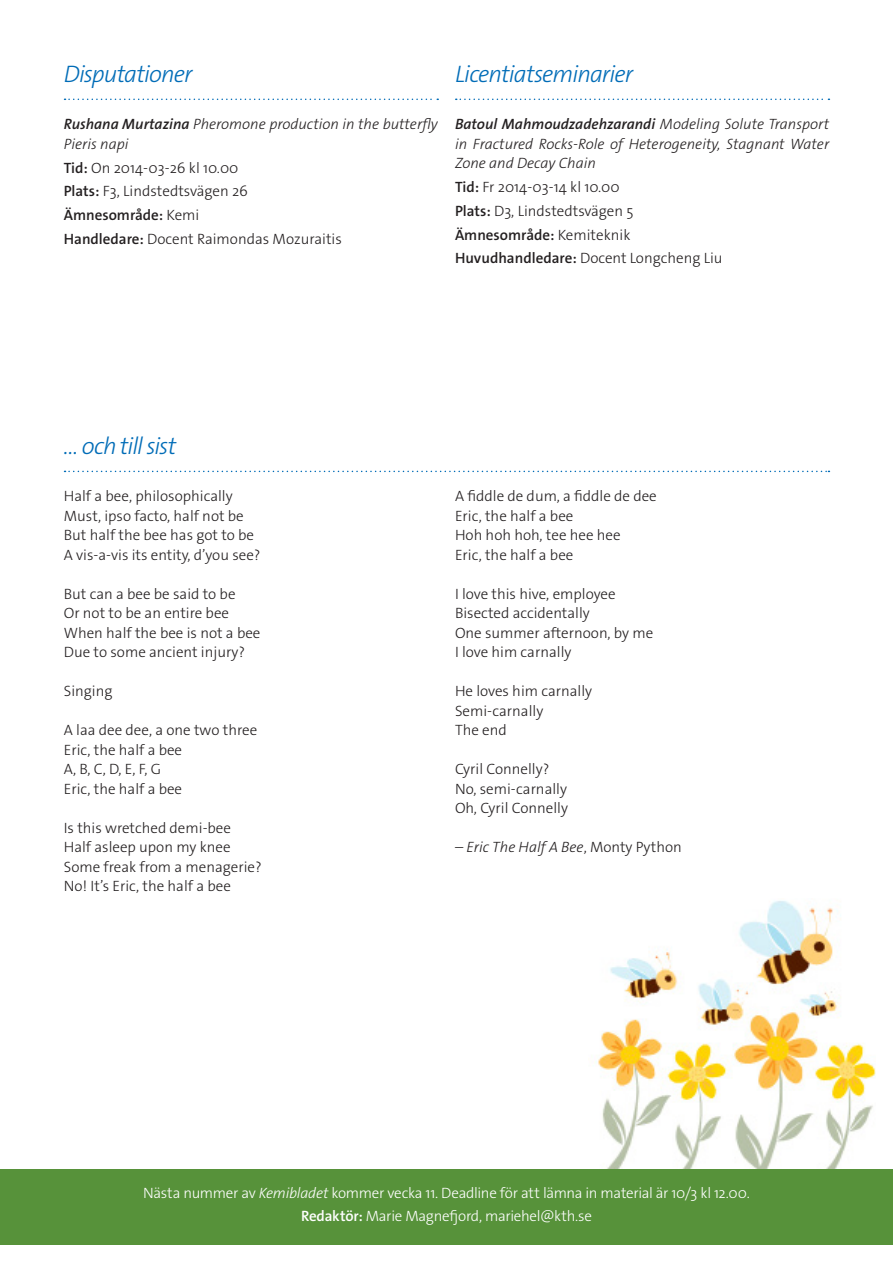
<style>
.page{position:relative;width:893px;height:1263px;background:#fff}
.page>*{position:absolute;margin:0;border:0;box-sizing:border-box;transform-origin:0 0}
.Rubriknivå_1{font:italic 300 24px "The Sans Os F";letter-spacing:-.04em;color:#006cb7}
.Brödtext_till_kurser{font:300 15px "The Sans Os F";color:#231f20}
.Brödtext_till_kurser-2{font:italic 300 15px/19.5px "The Sans Os F";color:#231f20}
.Brödtext{font:300 15px "The Sans Os F";letter-spacing:-.02em;color:#fff}
.Brödtext_till_kurser-3{font:600 15px "The Sans Os F";color:#231f20}
.s1{font-weight:600}
.s2{font-weight:300}
.s3{font-style:normal}
.s4{font-style:italic}
</style>
<div class="page">
<img style="left:596px;top:900px;width:280px;height:269px">
<div style="left:0;top:1169px;width:893px;height:76px;background:#57923a"></div>
<svg style="left:65px;top:471px;width:764px;height:1px"></svg>
<svg style="left:65px;top:99px;width:373px;height:1px"></svg>
<svg style="left:456px;top:99px;width:373px;height:1px"></svg>
<p class="Rubriknivå_1" style="left:64px;top:58px;width:130px">Disputationer</p>
<p class="Rubriknivå_1" style="left:455px;top:58px;width:180px">Licentiatseminarier</p>
<p class="Brödtext_till_kurser-2" style="left:455px;top:115px;width:376px;text-align:justify"><span class="s1">Batoul Mahmoudzadehzarandi</span> Modeling Solute Transport in Fractured Rocks-Role of Heterogeneity, Stagnant Water Zone and Decay Chain</p>
<p class="Brödtext_till_kurser" style="left:455px;top:177px;width:166px"><span class="s1">Tid:</span> Fr 2014-03-14 kl 10.00</p>
<p class="Brödtext_till_kurser" style="left:455px;top:201px;width:180px"><span class="s1">Plats:</span> D3, Lindstedtsvägen 5</p>
<p class="Brödtext_till_kurser-3" style="left:455px;top:225px;width:177px">Ämnesområde: <span class="s2">Kemiteknik</span></p>
<p class="Brödtext_till_kurser" style="left:455px;top:249px;width:269px"><span class="s1">Huvudhandledare:</span> Docent Longcheng Liu</p>
<p class="Brödtext_till_kurser-2" style="left:64px;top:115px;width:376px"><span class="s1">Rushana Murtazina</span> Pheromone production in the butterfly<br>Pieris napi</p>
<p class="Brödtext_till_kurser" style="left:64px;top:158px;width:176px"><span class="s1">Tid:</span> On 2014-03-26 kl 10.00</p>
<p class="Brödtext_till_kurser" style="left:64px;top:182px;width:186px"><span class="s1">Plats:</span> F3, Lindstedtsvägen 26</p>
<p class="Brödtext_till_kurser-3" style="left:64px;top:205px;width:137px">Ämnesområde: <span class="s2">Kemi</span></p>
<p class="Brödtext_till_kurser" style="left:64px;top:229px;width:280px"><span class="s1">Handledare:</span> Docent Raimondas Mozuraitis</p>
<p class="Rubriknivå_1" style="left:64px;top:430px;width:114px">... och till sist</p>
<p class="Brödtext_till_kurser" style="left:64px;top:487px;width:170px">Half a bee, philosophically</p>
<p class="Brödtext_till_kurser" style="left:64px;top:506px;width:182px">Must, ipso facto, half not be</p>
<p class="Brödtext_till_kurser" style="left:64px;top:526px;width:192px">But half the bee has got to be</p>
<p class="Brödtext_till_kurser" style="left:64px;top:545px;width:198px">A vis-a-vis its entity, d’you see?</p>
<p class="Brödtext_till_kurser" style="left:64px;top:584px;width:173px">But can a bee be said to be</p>
<p class="Brödtext_till_kurser" style="left:64px;top:604px;width:167px">Or not to be an entire bee</p>
<p class="Brödtext_till_kurser" style="left:64px;top:623px;width:198px">When half the bee is not a bee</p>
<p class="Brödtext_till_kurser" style="left:64px;top:643px;width:183px">Due to some ancient injury?</p>
<p class="Brödtext_till_kurser" style="left:64px;top:682px;width:50px">Singing</p>
<p class="Brödtext_till_kurser" style="left:64px;top:721px;width:195px">A laa dee dee, a one two three</p>
<p class="Brödtext_till_kurser" style="left:64px;top:740px;width:120px">Eric, the half a bee</p>
<p class="Brödtext_till_kurser" style="left:64px;top:760px;width:99px">A, B, C, D, E, F, G</p>
<p class="Brödtext_till_kurser" style="left:64px;top:779px;width:120px">Eric, the half a bee</p>
<p class="Brödtext_till_kurser" style="left:64px;top:818px;width:169px">Is this wretched demi-bee</p>
<p class="Brödtext_till_kurser" style="left:64px;top:838px;width:168px">Half asleep upon my knee</p>
<p class="Brödtext_till_kurser" style="left:64px;top:857px;width:199px">Some freak from a menagerie?</p>
<p class="Brödtext_till_kurser" style="left:64px;top:877px;width:169px">No! It’s Eric, the half a bee</p>
<p class="Brödtext_till_kurser" style="left:455px;top:487px;width:203px">A fiddle de dum, a fiddle de dee</p>
<p class="Brödtext_till_kurser" style="left:455px;top:506px;width:120px">Eric, the half a bee</p>
<p class="Brödtext_till_kurser" style="left:455px;top:526px;width:167px">Hoh hoh hoh, tee hee hee</p>
<p class="Brödtext_till_kurser" style="left:455px;top:545px;width:120px">Eric, the half a bee</p>
<p class="Brödtext_till_kurser" style="left:455px;top:584px;width:162px">I love this hive, employee</p>
<p class="Brödtext_till_kurser" style="left:455px;top:604px;width:136px">Bisected accidentally</p>
<p class="Brödtext_till_kurser" style="left:455px;top:623px;width:200px">One summer afternoon, by me</p>
<p class="Brödtext_till_kurser" style="left:455px;top:643px;width:118px">I love him carnally</p>
<p class="Brödtext_till_kurser" style="left:455px;top:682px;width:139px">He loves him carnally</p>
<p class="Brödtext_till_kurser" style="left:455px;top:701px;width:90px">Semi-carnally</p>
<p class="Brödtext_till_kurser" style="left:455px;top:721px;width:53px">The end</p>
<p class="Brödtext_till_kurser" style="left:455px;top:760px;width:96px">Cyril Connelly?</p>
<p class="Brödtext_till_kurser" style="left:455px;top:779px;width:114px">No, semi-carnally</p>
<p class="Brödtext_till_kurser" style="left:455px;top:799px;width:115px">Oh, Cyril Connelly</p>
<p class="Brödtext_till_kurser-2" style="left:455px;top:838px;width:228px"><span class="s3">–</span> Eric The Half A Bee<span class="s3">, Monty Python</span></p>
<p class="Brödtext" style="left:143px;top:1183px;width:608px">Nästa nummer av <span class="s4">Kemibladet</span> kommer vecka 11. Deadline för att lämna in material är 10/3 kl 12.00.</p>
<p class="Brödtext" style="left:301px;top:1206px;width:292px"><span class="s1">Redaktör:</span> Marie Magnefjord, mariehel@kth.se</p>
</div>
